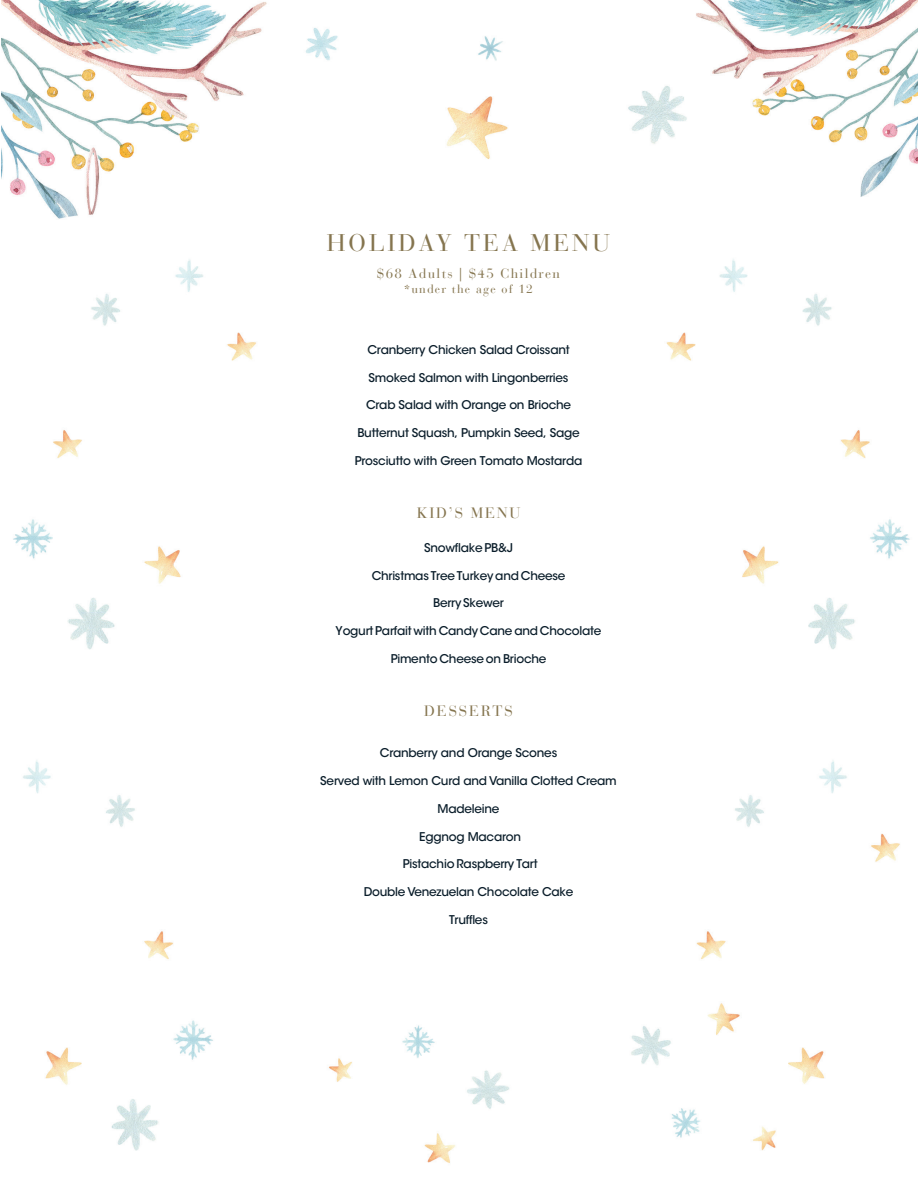
<style>
.page{position:relative;width:918px;height:1188px;background:#fff}
.page>*{position:absolute;margin:0;border:0;box-sizing:border-box;transform-origin:0 0}
.t1{font:24px "Bauer Bodoni LT";letter-spacing:.12em;color:#85754f}
.t2{font:15px "Bauer Bodoni LT";letter-spacing:.12em;color:#85754f}
.t3{font:13.5px "Bauer Bodoni LT";letter-spacing:.1em;color:#85754f}
.t4{font:500 12px "ITC Avant Garde Std";letter-spacing:-.02em;color:#0a1d2a}
.t5{font:12px "Bauer Bodoni LT";letter-spacing:.1em;color:#85754f}
</style>
<div class="page">
<img style="left:1px;top:0;width:917px;height:1163px">
<h1 class="t1" style="left:327px;top:229px;width:284px">HOLIDAY TEA MENU</h1>
<p class="t3" style="left:377px;top:265px;width:185px">$68 Adults | $45 Children</p>
<p class="t5" style="left:404px;top:281px;width:130px">*under the age of 12</p>
<p class="t4" style="left:367px;top:342px;width:204px">Cranberry Chicken Salad Croissant</p>
<p class="t4" style="left:369px;top:370px;width:201px">Smoked Salmon with Lingonberries</p>
<p class="t4" style="left:366px;top:398px;width:207px">Crab Salad with Orange on Brioche</p>
<p class="t4" style="left:357px;top:426px;width:224px">Butternut Squash, Pumpkin Seed, Sage</p>
<p class="t4" style="left:355px;top:453px;width:229px">Prosciutto with Green Tomato Mostarda</p>
<p class="t2" style="left:417px;top:503px;width:105px">KID’S MENU</p>
<p class="t4" style="left:424px;top:540px;width:90px">Snowflake PB&amp;J</p>
<p class="t4" style="left:372px;top:568px;width:195px">Christmas Tree Turkey and Cheese</p>
<p class="t4" style="left:433px;top:596px;width:72px">Berry Skewer</p>
<p class="t4" style="left:336px;top:623px;width:267px">Yogurt Parfait with Candy Cane and Chocolate</p>
<p class="t4" style="left:391px;top:651px;width:157px">Pimento Cheese on Brioche</p>
<p class="t2" style="left:424px;top:701px;width:90px">DESSERTS</p>
<p class="t4" style="left:380px;top:745px;width:179px">Cranberry and Orange Scones</p>
<p class="t4" style="left:320px;top:773px;width:298px">Served with Lemon Curd and Vanilla Clotted Cream</p>
<p class="t4" style="left:438px;top:801px;width:63px">Madeleine</p>
<p class="t4" style="left:419px;top:829px;width:103px">Eggnog Macaron</p>
<p class="t4" style="left:403px;top:856px;width:136px">Pistachio Raspberry Tart</p>
<p class="t4" style="left:364px;top:885px;width:211px">Double Venezuelan Chocolate Cake</p>
<p class="t4" style="left:449px;top:913px;width:40px">Truffles</p>
</div>
